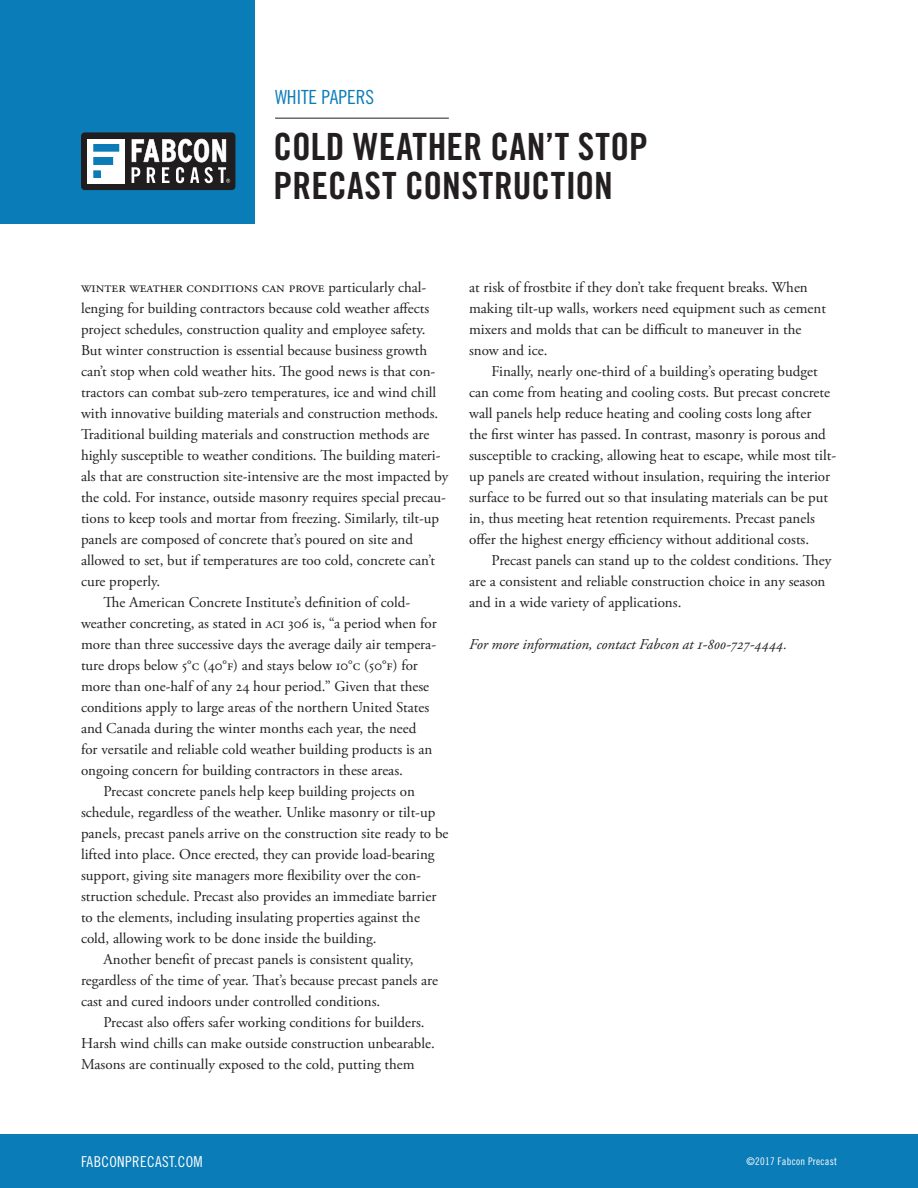
<style>
.page{position:relative;width:918px;height:1188px;background:#fff}
.page>*{position:absolute;margin:0;border:0;box-sizing:border-box;transform-origin:0 0}
.t1{font:37.5px/39px "Trade Gothic Bold Cond Twenty";letter-spacing:.005em;color:#231f20}
.t2{font:19.5px "Trade Gothic Cond Eighteen";color:#0a7cb8}
.t3{font:15px/21px "Adobe Garamond Pro";color:#231f20}
.t4{font:italic 15px "Adobe Garamond Pro";color:#231f20}
.t5{font:15px "Trade Gothic Cond Eighteen";letter-spacing:.025em;color:#fff}
.t6{font:10.5px "Trade Gothic Cond Eighteen";letter-spacing:.025em;color:#fff}
</style>
<div class="page">
<div style="left:0;top:1134px;width:918px;height:54px;background:#0a7cb8"></div>
<div style="left:0;top:0;width:255px;height:224px;background:#0a7cb8"></div>
<div style="left:81px;top:132px;width:154px;height:58px;background:#201d1e;border-radius:4px"></div>
<div style="left:88px;top:139px;width:37px;height:44px;background:#fff"></div>
<div style="left:94px;top:157px;width:19px;height:7px;background:#0b7cb7"></div>
<div style="left:94px;top:157px;width:19px;height:8px;border:1px solid #0b7cb7"></div>
<div style="left:94px;top:145px;width:25px;height:6px;background:#0b7cb7"></div>
<div style="left:94px;top:144px;width:25px;height:7px;border:1px solid #0b7cb7"></div>
<svg style="left:94px;top:171px;width:6px;height:6px"></svg>
<svg style="left:132px;top:139px;width:98px;height:44px"></svg>
<hr style="left:275px;top:118px;width:174px;height:1px;background:#231f20">
<h2 class="t2" style="left:275px;top:85px;width:101px">WHITE PAPERS</h2>
<h1 class="t1" style="left:274px;top:126px;width:376px">COLD WEATHER CAN’T STOP<br>PRECAST CONSTRUCTION</h1>
<p class="t3" style="left:81px;top:277px;width:347px">winter weather conditions can prove particularly chal-</p>
<p class="t3" style="left:81px;top:298px;width:350px">lenging for building contractors because cold weather affects</p>
<p class="t3" style="left:81px;top:319px;width:346px">project schedules, construction quality and employee safety.</p>
<p class="t3" style="left:81px;top:340px;width:348px">But winter construction is essential because business growth</p>
<p class="t3" style="left:81px;top:361px;width:356px">can’t stop when cold weather hits. The good news is that con-</p>
<p class="t3" style="left:81px;top:382px;width:357px">tractors can combat sub-zero temperatures, ice and wind chill</p>
<p class="t3" style="left:81px;top:403px;width:359px">with innovative building materials and construction methods.</p>
<p class="t3" style="left:81px;top:424px;width:350px">Traditional building materials and construction methods are</p>
<p class="t3" style="left:81px;top:445px;width:361px">highly susceptible to weather conditions. The building materi-</p>
<p class="t3" style="left:81px;top:466px;width:369px">als that are construction site-intensive are the most impacted by</p>
<p class="t3" style="left:81px;top:487px;width:367px">the cold. For instance, outside masonry requires special precau-</p>
<p class="t3" style="left:81px;top:508px;width:360px">tions to keep tools and mortar from freezing. Similarly, tilt-up</p>
<p class="t3" style="left:81px;top:529px;width:333px">panels are composed of concrete that’s poured on site and</p>
<p class="t3" style="left:81px;top:550px;width:356px">allowed to set, but if temperatures are too cold, concrete can’t</p>
<p class="t3" style="left:81px;top:571px;width:81px">cure properly.</p>
<p class="t3" style="left:104px;top:592px;width:308px">The American Concrete Institute’s definition of cold-</p>
<p class="t3" style="left:81px;top:613px;width:357px">weather concreting, as stated in ACI 306 is, “a period when for</p>
<p class="t3" style="left:81px;top:634px;width:357px">more than three successive days the average daily air tempera-</p>
<p class="t3" style="left:81px;top:655px;width:338px">ture drops below 5°C (40°F) and stays below 10°C (50°F) for</p>
<p class="t3" style="left:81px;top:676px;width:350px">more than one-half of any 24 hour period.” Given that these</p>
<p class="t3" style="left:81px;top:697px;width:350px">conditions apply to large areas of the northern United States</p>
<p class="t3" style="left:81px;top:718px;width:337px">and Canada during the winter months each year, the need</p>
<p class="t3" style="left:81px;top:739px;width:353px">for versatile and reliable cold weather building products is an</p>
<p class="t3" style="left:81px;top:760px;width:323px">ongoing concern for building contractors in these areas.</p>
<p class="t3" style="left:104px;top:781px;width:313px">Precast concrete panels help keep building projects on</p>
<p class="t3" style="left:81px;top:802px;width:356px">schedule, regardless of the weather. Unlike masonry or tilt-up</p>
<p class="t3" style="left:81px;top:823px;width:369px">panels, precast panels arrive on the construction site ready to be</p>
<p class="t3" style="left:81px;top:844px;width:355px">lifted into place. Once erected, they can provide load-bearing</p>
<p class="t3" style="left:81px;top:865px;width:342px">support, giving site managers more flexibility over the con-</p>
<p class="t3" style="left:81px;top:886px;width:357px">struction schedule. Precast also provides an immediate barrier</p>
<p class="t3" style="left:81px;top:907px;width:340px">to the elements, including insulating properties against the</p>
<p class="t3" style="left:81px;top:928px;width:297px">cold, allowing work to be done inside the building.</p>
<p class="t3" style="left:104px;top:949px;width:312px">Another benefit of precast panels is consistent quality,</p>
<p class="t3" style="left:81px;top:970px;width:359px">regardless of the time of year. That’s because precast panels are</p>
<p class="t3" style="left:81px;top:991px;width:301px">cast and cured indoors under controlled conditions.</p>
<p class="t3" style="left:104px;top:1012px;width:323px">Precast also offers safer working conditions for builders.</p>
<p class="t3" style="left:81px;top:1033px;width:355px">Harsh wind chills can make outside construction unbearable.</p>
<p class="t3" style="left:81px;top:1054px;width:335px">Masons are continually exposed to the cold, putting them</p>
<p class="t3" style="left:469px;top:277px;width:358px">at risk of frostbite if they don’t take frequent breaks. When making tilt-up walls, workers need equipment such as cement mixers and molds that can be difficult to maneuver in the snow and ice.</p>
<p class="t3" style="left:469px;top:361px;width:369px;text-indent:22px">Finally, nearly one-third of a building’s operating budget can come from heating and cooling costs. But precast concrete wall panels help reduce heating and cooling costs long after<br>the first winter has passed. In contrast, masonry is porous and susceptible to cracking, allowing heat to escape, while most tilt&shy;up panels are created without insulation, requiring the interior surface to be furred out so that insulating materials can be put in, thus meeting heat retention requirements. Precast panels offer the highest energy efficiency without additional costs.</p>
<p class="t3" style="left:469px;top:550px;width:364px;text-indent:22px">Precast panels can stand up to the coldest conditions. They are a consistent and reliable construction choice in any season and in a wide variety of applications.</p>
<p class="t4" style="left:469px;top:635px;width:320px">For more information, contact Fabcon at 1-800-727-4444.</p>
<p class="t5" style="left:81px;top:1153px;width:123px">FABCONPRECAST.COM</p>
<p class="t6" style="left:747px;top:1155px;width:92px">©2017 Fabcon Precast</p>
</div>
